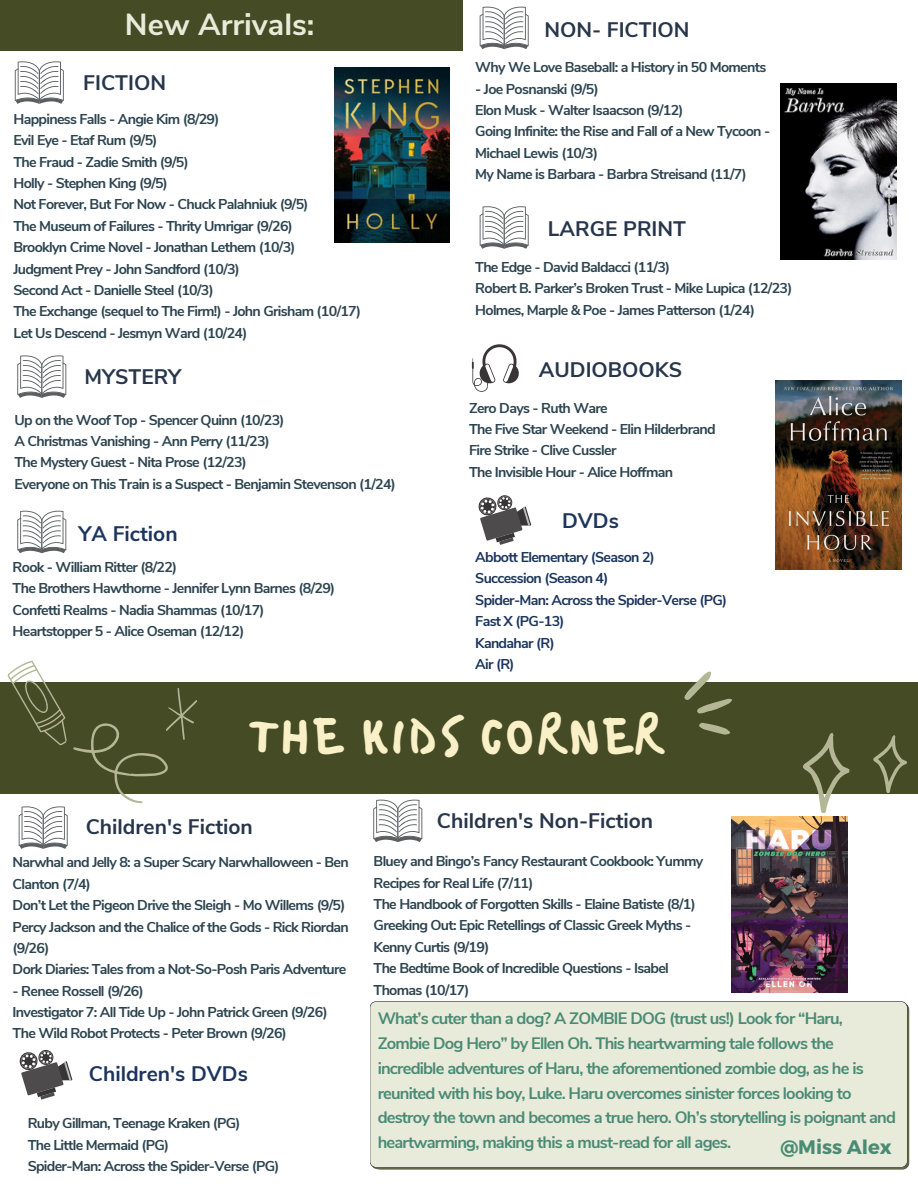
<style>
.page{position:relative;width:918px;height:1188px;background:#fff}
.page>*{position:absolute;margin:0;border:0;box-sizing:border-box;transform-origin:0 0}
.t1{font:49.35px "Bristol";letter-spacing:.03em;color:#faf0c8}
.t2{font:700 30.45px "Nunito Sans";color:#e9ebda}
.t3{font:700 21px "Nunito Sans";color:#27364b}
.t4{font:700 21px "Nunito Sans";color:#1c355e}
.t5{font:700 19.5px "Montserrat";color:#4a8b75}
.t6{font:700 16.5px/24.8px "Nunito Sans";letter-spacing:-.05em;color:#4a8b75}
.t7{font:700 14.25px/21.3px "Nunito Sans";letter-spacing:-.05em;color:#2c4450}
.t8{font:700 14.25px "Nunito Sans";letter-spacing:-.05em;color:#1c355e}
</style>
<div class="page">
<svg style="left:15px;top:61px;width:49px;height:43px"></svg>
<div style="left:0;top:0;width:462px;height:51px;background:#454b24"></div>
<svg style="left:480px;top:7px;width:49px;height:42px"></svg>
<svg style="left:17px;top:355px;width:49px;height:43px"></svg>
<div style="left:0;top:683px;width:918px;height:111px;background:#454b24"></div>
<svg style="left:675px;top:671px;width:77px;height:64px"></svg>
<svg style="left:803px;top:732px;width:47px;height:82px"></svg>
<svg style="left:873px;top:735px;width:34px;height:58px"></svg>
<svg style="left:19px;top:1050px;width:53px;height:50px"></svg>
<div style="left:370px;top:1001px;width:539px;height:168px;background:#e9ebda"></div>
<img style="left:780px;top:84px;width:116px;height:175px">
<img style="left:335px;top:67px;width:115px;height:176px">
<svg style="left:17px;top:511px;width:49px;height:42px"></svg>
<svg style="left:480px;top:206px;width:49px;height:43px"></svg>
<svg style="left:472px;top:344px;width:47px;height:48px"></svg>
<svg style="left:478px;top:495px;width:53px;height:50px"></svg>
<img style="left:775px;top:380px;width:126px;height:189px">
<svg style="left:0;top:660px;width:204px;height:189px"></svg>
<img style="left:732px;top:817px;width:116px;height:175px">
<svg style="left:373px;top:800px;width:49px;height:42px"></svg>
<p class="t2" style="left:125px;top:4px;width:191px">New Arrivals:</p>
<p class="t3" style="left:83px;top:68px;width:84px">FICTION</p>
<h2 class="t7" style="left:13px;top:109px;width:208px">Happiness Falls - Angie Kim (8/29)</h2>
<p class="t7" style="left:13px;top:130px;width:146px">Evil Eye - Etaf Rum (9/5)</p>
<h3 class="t7" style="left:13px;top:151px;width:177px">The Fraud - Zadie Smith (9/5)</h3>
<p class="t7" style="left:13px;top:173px;width:156px">Holly - Stephen King (9/5)</p>
<p class="t7" style="left:13px;top:194px;width:297px">Not Forever, But For Now - Chuck Palahniuk (9/5)</p>
<p class="t7" style="left:13px;top:216px;width:281px">The Museum of Failures - Thrity Umrigar (9/26)</p>
<p class="t7" style="left:13px;top:237px;width:284px">Brooklyn Crime Novel - Jonathan Lethem (10/3)</p>
<p class="t7" style="left:13px;top:258px;width:228px">Judgment Prey - John Sandford (10/3)</p>
<p class="t7" style="left:13px;top:280px;width:202px">Second Act - Danielle Steel (10/3)</p>
<h3 class="t7" style="left:13px;top:301px;width:349px">The Exchange (sequel to The Firm!) - John Grisham (10/17)</h3>
<p class="t7" style="left:13px;top:322px;width:236px">Let Us Descend - Jesmyn Ward (10/24)</p>
<p class="t3" style="left:84px;top:362px;width:99px">MYSTERY</p>
<p class="t7" style="left:14px;top:409px;width:272px">Up on the Woof Top - Spencer Quinn (10/23)</p>
<p class="t7" style="left:14px;top:431px;width:257px">A Christmas Vanishing - Ann Perry (11/23)</p>
<p class="t7" style="left:14px;top:452px;width:234px">The Mystery Guest - Nita Prose (12/23)</p>
<h3 class="t7" style="left:14px;top:473px;width:383px">Everyone on This Train is a Suspect - Benjamin Stevenson (1/24)</h3>
<p class="t4" style="left:78px;top:519px;width:101px">YA Fiction</p>
<p class="t7" style="left:13px;top:557px;width:166px">Rook - William Ritter (8/22)</p>
<p class="t7" style="left:13px;top:578px;width:324px">The Brothers Hawthorne - Jennifer Lynn Barnes (8/29)</p>
<p class="t7" style="left:13px;top:599px;width:253px">Confetti Realms - Nadia Shammas (10/17)</p>
<h3 class="t7" style="left:13px;top:621px;width:233px">Heartstopper 5 - Alice Oseman (12/12)</h3>
<p class="t3" style="left:544px;top:15px;width:147px">NON- FICTION</p>
<p class="t7" style="left:475px;top:57px;width:292px">Why We Love Baseball: a History in 50 Moments</p>
<p class="t7" style="left:475px;top:78px;width:125px">- Joe Posnanski (9/5)</p>
<p class="t7" style="left:475px;top:100px;width:210px">Elon Musk - Walter Isaacson (9/12)</p>
<p class="t7" style="left:475px;top:121px;width:296px">Going Infinite: the Rise and Fall of a New Tycoon -<br>Michael Lewis (10/3)</p>
<p class="t7" style="left:475px;top:164px;width:273px">My Name is Barbara - Barbra Streisand (11/7)</p>
<p class="t3" style="left:548px;top:215px;width:140px">LARGE PRINT</p>
<p class="t7" style="left:475px;top:256px;width:196px">The Edge - David Baldacci (11/3)</p>
<p class="t7" style="left:475px;top:278px;width:319px">Robert B. Parker’s Broken Trust - Mike Lupica (12/23)</p>
<p class="t7" style="left:475px;top:299px;width:281px">Holmes, Marple &amp; Poe - James Patterson (1/24)</p>
<p class="t3" style="left:539px;top:356px;width:145px">AUDIOBOOKS</p>
<p class="t7" style="left:469px;top:397px;width:140px">Zero Days - Ruth Ware</p>
<p class="t7" style="left:469px;top:419px;width:248px">The Five Star Weekend - Elin Hilderbrand</p>
<p class="t7" style="left:469px;top:440px;width:149px">Fire Strike - Clive Cussler</p>
<p class="t7" style="left:469px;top:462px;width:205px">The Invisible Hour - Alice Hoffman</p>
<p class="t4" style="left:562px;top:507px;width:58px">DVDs</p>
<p class="t8" style="left:475px;top:548px;width:181px">Abbott Elementary (Season 2)</p>
<p class="t8" style="left:475px;top:569px;width:135px">Succession (Season 4)</p>
<p class="t8" style="left:475px;top:590px;width:253px">Spider-Man: Across the Spider-Verse (PG)</p>
<h1 class="t8" style="left:475px;top:612px;width:91px">Fast X (PG-13)</h1>
<p class="t8" style="left:475px;top:633px;width:81px">Kandahar (R)</p>
<p class="t8" style="left:475px;top:654px;width:41px">Air (R)</p>
<p class="t1" style="left:249px;top:704px;width:415px">THE KIDS CORNER</p>
<p class="t3" style="left:86px;top:813px;width:169px">Children's Fiction</p>
<p class="t7" style="left:13px;top:852px;width:338px">Narwhal and Jelly 8: a Super Scary Narwhalloween - Ben<br>Clanton (7/4)</p>
<p class="t7" style="left:13px;top:895px;width:338px">Don’t Let the Pigeon Drive the Sleigh - Mo Willems (9/5)<br>Percy Jackson and the Chalice of the Gods - Rick Riordan (9/26)</p>
<p class="t7" style="left:13px;top:959px;width:335px">Dork Diaries: Tales from a Not-So-Posh Paris Adventure</p>
<p class="t7" style="left:13px;top:980px;width:133px">- Renee Rossell (9/26)</p>
<p class="t7" style="left:13px;top:1002px;width:317px">Investigator 7: All Tide Up - John Patrick Green (9/26)</p>
<p class="t7" style="left:13px;top:1023px;width:276px">The Wild Robot Protects - Peter Brown (9/26)</p>
<h4 class="t4" style="left:89px;top:1060px;width:161px">Children's DVDs</h4>
<h3 class="t7" style="left:28px;top:1113px;width:214px">Ruby Gillman, Teenage Kraken (PG)</h3>
<p class="t7" style="left:28px;top:1134px;width:143px">The Little Mermaid (PG)</p>
<p class="t7" style="left:28px;top:1156px;width:253px">Spider-Man: Across the Spider-Verse (PG)</p>
<p class="t3" style="left:437px;top:806px;width:218px">Children's Non-Fiction</p>
<p class="t7" style="left:374px;top:851px;width:331px">Bluey and Bingo’s Fancy Restaurant Cookbook: Yummy<br>Recipes for Real Life (7/11)</p>
<h4 class="t7" style="left:374px;top:894px;width:324px">The Handbook of Forgotten Skills - Elaine Batiste (8/1)</h4>
<h4 class="t7" style="left:374px;top:915px;width:319px">Greeking Out: Epic Retellings of Classic Greek Myths -<br>Kenny Curtis (9/19)</h4>
<p class="t7" style="left:374px;top:958px;width:297px">The Bedtime Book of Incredible Questions - Isabel<br>Thomas (10/17)</p>
<p class="t6" style="left:378px;top:1007px;width:520px">What’s cuter than a dog? A ZOMBIE DOG (trust us!) Look for “Haru, Zombie Dog Hero” by Ellen Oh. This heartwarming tale follows the incredible adventures of Haru, the aforementioned zombie dog, as he is reunited with his boy, Luke. Haru overcomes sinister forces looking to destroy the town and becomes a true hero. Oh’s storytelling is poignant and heartwarming, making this a must-read for all ages.</p>
<h4 class="t5" style="left:780px;top:1134px;width:113px">@Miss Alex</h4>
</div>
